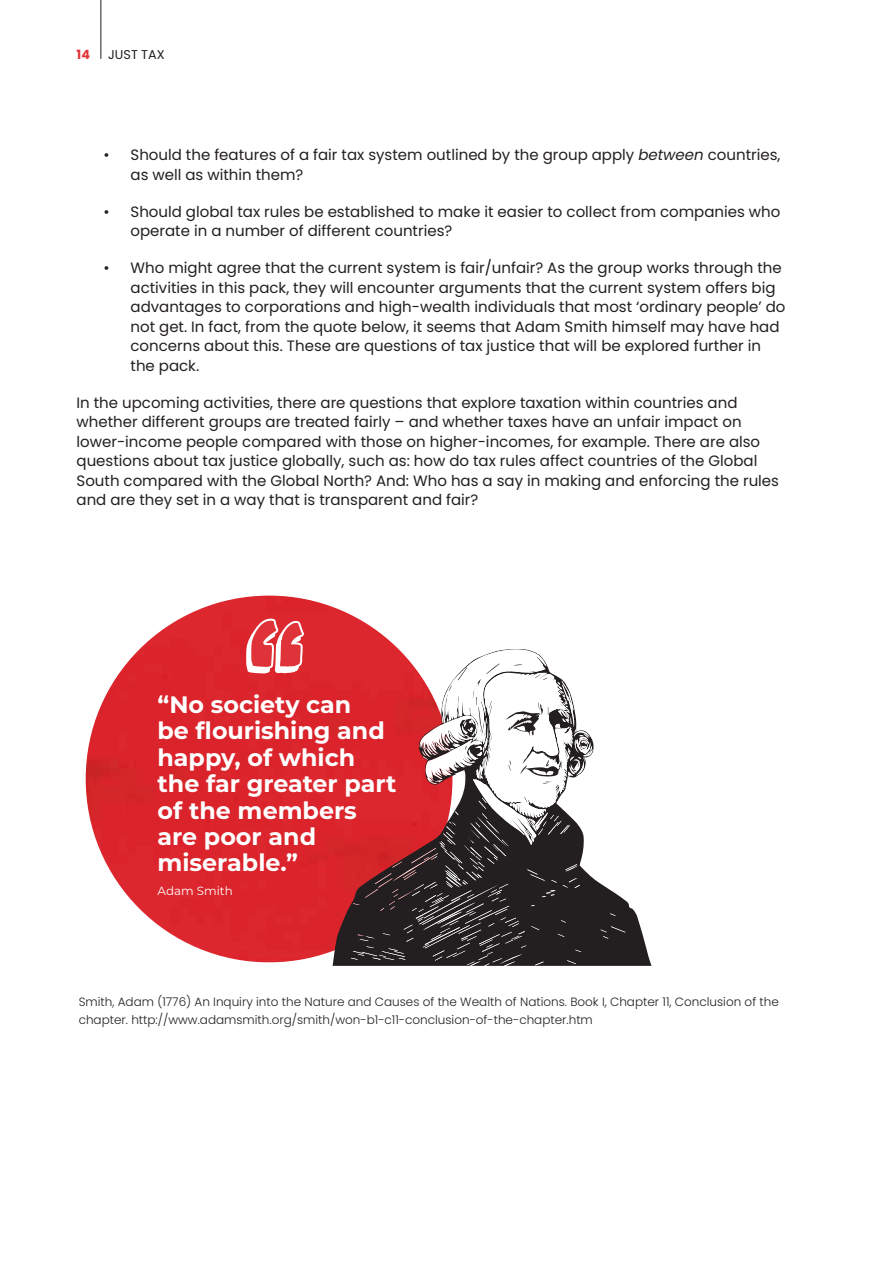
<style>
.page{position:relative;width:893px;height:1263px;background:#fff}
.page>*{position:absolute;margin:0;border:0;box-sizing:border-box;transform-origin:0 0}
.t1{font:700 23.7px/26.4px "Montserrat";color:#fff}
.t2{font:15px/19.5px "Poppins";color:#231f20}
.t3{font:12.75px "Poppins";color:#231f20}
.t4{font:700 12.75px "Poppins";color:#e1353a}
.t5{font:300 12px/18px "Poppins";color:#231f20}
.t6{font:11.85px "Montserrat";color:#fff}
.s1{font-style:italic}
</style>
<div class="page">
<hr style="left:101px;top:0;width:1px;height:59px;background:#231f20">
<div style="left:86px;top:596px;width:366px;height:366px;background:#da232a;border-radius:183px"></div>
<svg style="left:246px;top:619px;width:61px;height:58px"></svg>
<svg style="left:333px;top:649px;width:318px;height:317px"></svg>
<svg style="left:611px;top:926px;width:14px;height:6px"></svg>
<svg style="left:610px;top:913px;width:5px;height:3px"></svg>
<svg style="left:601px;top:929px;width:7px;height:10px"></svg>
<svg style="left:351px;top:649px;width:241px;height:317px"></svg>
<p class="t4" style="left:77px;top:47px;width:15px">14</p>
<p class="t3" style="left:108px;top:47px;width:58px">JUST TAX</p>
<p class="t2" style="left:131px;top:145px;width:651px;text-indent:-27px">• Should the features of a fair tax system outlined by the group apply <span class="s1">between</span> countries, as well as within them?</p>
<p class="t2" style="left:131px;top:202px;width:651px;text-indent:-27px">• Should global tax rules be established to make it easier to collect from companies who operate in a number of different countries?</p>
<p class="t2" style="left:131px;top:258px;width:656px;text-indent:-27px">• Who might agree that the current system is fair/unfair? As the group works through the activities in this pack, they will encounter arguments that the current system offers big advantages to corporations and high-wealth individuals that most ‘ordinary people’ do not get. In fact, from the quote below, it seems that Adam Smith himself may have had concerns about this. These are questions of tax justice that will be explored further in the pack.</p>
<p class="t2" style="left:77px;top:393px;width:704px">In the upcoming activities, there are questions that explore taxation within countries and whether different groups are treated fairly – and whether taxes have an unfair impact on lower-income people compared with those on higher-incomes, for example. There are also questions about tax justice globally, such as: how do tax rules affect countries of the Global South compared with the Global North? And: Who has a say in making and enforcing the rules and are they set in a way that is transparent and fair?</p>
<h1 class="t1" style="left:158px;top:690px;width:240px">“No society can<br>be flourishing and happy, of which the far greater part of the members are poor and miserable.”</h1>
<p class="t6" style="left:158px;top:883px;width:77px">Adam Smith</p>
<p class="t5" style="left:79px;top:992px;width:702px">Smith, Adam (1776) An Inquiry into the Nature and Causes of the Wealth of Nations. Book I, Chapter 11, Conclusion of the chapter. http://www.adamsmith.org/smith/won-b1-c11-conclusion-of-the-chapter.htm</p>
</div>
